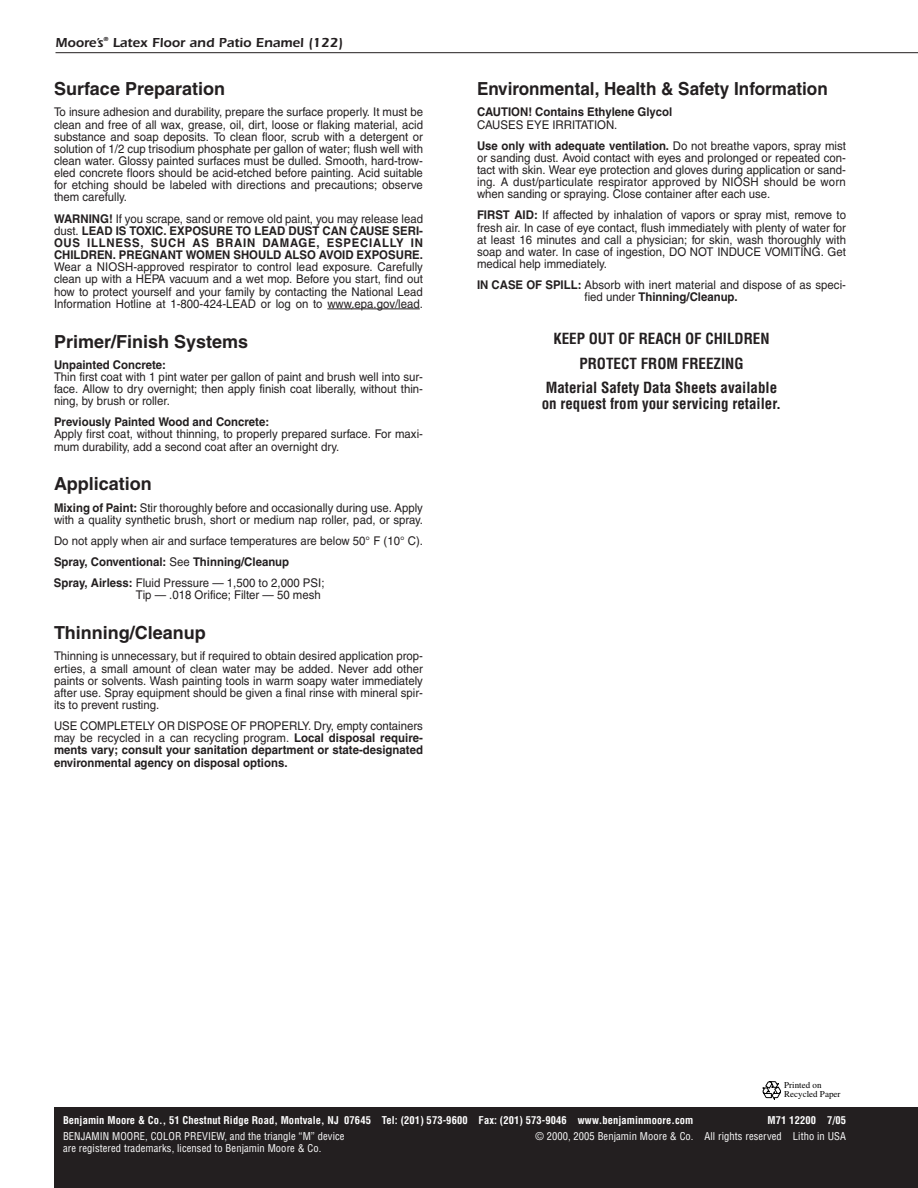
<style>
.page{position:relative;width:918px;height:1188px;background:#fff}
.page>*{position:absolute;margin:0;border:0;box-sizing:border-box;transform-origin:0 0}
.t1{font:700 18px "Helvetica";color:#231f20}
.t2{font:700 18px "Helvetica";color:#231f20;scale:.95 1}
.t3{font:700 condensed 15px/24.9px "Helvetica";color:#231f20;text-align:center}
.t4{font:600 13.5px "Itc Eras";color:#231f20}
.t5{font:12px/12.1px "Helvetica";color:#231f20;text-align:justify;scale:.95 1}
.t6{font:700 12px/12.1px "Helvetica";color:#231f20;text-align:justify;scale:.95 1}
.t7{font:condensed 10.5px "Helvetica";letter-spacing:.01em;color:#fff}
.t8{font:700 condensed 10.5px "Helvetica";letter-spacing:.01em;color:#fff}
.t9{font:9px/9px "Times";color:#000}
.s1{font-weight:400}
.s2{font-weight:700}
</style>
<div class="page">
<div style="left:54px;top:1107px;width:864px;height:81px;background:#231f20"></div>
<svg style="left:327px;top:309px;width:24px;height:1px"></svg>
<hr style="left:351px;top:309px;width:39px;height:1px;background:#231f20">
<hr style="left:389px;top:309px;width:31px;height:1px;background:#231f20">
<svg style="left:762px;top:1081px;width:19px;height:19px"></svg>
<hr style="left:56px;top:52px;width:862px;height:1px;background:#231f20">
<p class="t4" style="left:56px;top:38px;width:289px">Moore’s<sup>®</sup> Latex Floor and Patio Enamel (122)</p>
<h1 class="t1" style="left:54px;top:82px;width:173px">Surface Preparation</h1>
<p class="t5" style="left:54px;top:107px;width:390px">To insure adhesion and durability, prepare the surface properly. It must be clean and free of all wax, grease, oil, dirt, loose or flaking material, acid substance and soap deposits. To clean floor, scrub with a detergent or solution of 1/2 cup trisodium phosphate per gallon of water; flush well with clean water. Glossy painted surfaces must be dulled. Smooth, hard-trow&shy;eled concrete floors should be acid-etched before painting. Acid suitable for etching should be labeled with directions and precautions; observe them carefully.</p>
<p class="t6" style="left:54px;top:213px;width:390px">WARNING! <span class="s1">If you scrape, sand or remove old paint, you may release lead dust.</span> LEAD IS TOXIC. EXPOSURE TO LEAD DUST CAN CAUSE SERI-OUS ILLNESS, SUCH AS BRAIN DAMAGE, ESPECIALLY IN CHILDREN. PREGNANT WOMEN SHOULD ALSO AVOID EXPOSURE.</p>
<p class="t5" style="left:54px;top:262px;width:390px">Wear a NIOSH-approved respirator to control lead exposure. Carefully clean up with a HEPA vacuum and a wet mop. Before you start, find out how to protect yourself and your family by contacting the National Lead Information Hotline at 1-800-424-LEAD or log on to www.epa.gov/lead.</p>
<h1 class="t1" style="left:54px;top:335px;width:196px">Primer/Finish Systems</h1>
<p class="t6" style="left:54px;top:360px;width:119px">Unpainted Concrete:</p>
<p class="t5" style="left:54px;top:372px;width:390px">Thin first coat with 1 pint water per gallon of paint and brush well into sur&shy;face. Allow to dry overnight; then apply finish coat liberally, without thin&shy;ning, by brush or roller.</p>
<p class="t6" style="left:54px;top:417px;width:228px">Previously Painted Wood and Concrete:</p>
<p class="t5" style="left:54px;top:429px;width:390px">Apply first coat, without thinning, to properly prepared surface. For maxi&shy;mum durability, add a second coat after an overnight dry.</p>
<h1 class="t1" style="left:54px;top:478px;width:99px">Application</h1>
<p class="t5" style="left:54px;top:502px;width:390px"><span class="s2">Mixing of Paint:</span> Stir thoroughly before and occasionally during use. Apply with a quality synthetic brush, short or medium nap roller, pad, or spray.</p>
<p class="t5" style="left:54px;top:531px;width:390px;line-height:21.1px;text-align:left">Do not apply when air and surface temperatures are below 50° F (10° C).<br><span class="s2">Spray, Conventional:</span> See <span class="s2">Thinning/Cleanup<br>Spray, Airless:</span> Fluid Pressure — 1,500 to 2,000 PSI;</p>
<p class="t5" style="left:136px;top:590px;width:196px">Tip — .018 Orifice; Filter — 50 mesh</p>
<h1 class="t1" style="left:54px;top:626px;width:153px">Thinning/Cleanup</h1>
<p class="t5" style="left:54px;top:651px;width:390px">Thinning is unnecessary, but if required to obtain desired application prop&shy;erties, a small amount of clean water may be added. Never add other paints or solvents. Wash painting tools in warm soapy water immediately after use. Spray equipment should be given a final rinse with mineral spir&shy;its to prevent rusting.</p>
<p class="t6" style="left:54px;top:721px;width:390px"><span class="s1">USE COMPLETELY OR DISPOSE OF PROPERLY. Dry, empty containers may be recycled in a can recycling program.</span> Local disposal require&shy;ments vary; consult your sanitation department or state-designated environmental agency on disposal options.</p>
<h1 class="t2" style="left:477px;top:82px;width:371px">Environmental, Health &amp; Safety Information</h1>
<p class="t6" style="left:477px;top:107px;width:207px">CAUTION! Contains Ethylene Glycol</p>
<p class="t5" style="left:477px;top:115px;width:390px;line-height:21.1px">CAUSES EYE IRRITATION.<br><span class="s2">Use only with adequate ventilation.</span> Do not breathe vapors, spray mist</p>
<p class="t5" style="left:477px;top:153px;width:390px">or sanding dust. Avoid contact with eyes and prolonged or repeated con&shy;tact with skin. Wear eye protection and gloves during application or sand&shy;ing. A dust/particulate respirator approved by NIOSH should be worn when sanding or spraying. Close container after each use.</p>
<p class="t5" style="left:477px;top:210px;width:390px"><span class="s2">FIRST AID:</span> If affected by inhalation of vapors or spray mist, remove to fresh air. In case of eye contact, flush immediately with plenty of water for at least 16 minutes and call a physician; for skin, wash thoroughly with soap and water. In case of ingestion, DO NOT INDUCE VOMITING. Get medical help immediately.</p>
<p class="t5" style="left:477px;top:280px;width:390px;text-align:center"><span class="s2">IN CASE OF SPILL:</span> Absorb with inert material and dispose of as speci&shy;fied under <span class="s2">Thinning/Cleanup.</span></p>
<p class="t3" style="left:546px;top:327px;width:233px">KEEP OUT OF REACH OF CHILDREN<br>PROTECT FROM FREEZING<br>Material Safety Data Sheets available</p>
<p class="t3" style="left:542px;top:393px;width:241px">on request from your servicing retailer.</p>
<p class="t9" style="left:784px;top:1081px;width:58px">Printed on<br>Recycled Paper</p>
<p class="t8" style="left:63px;top:1116px;width:632px">Benjamin Moore &amp; Co., 51 Chestnut Ridge Road, Montvale, NJ 07645 Tel: (201) 573-9600 Fax: (201) 573-9046 www.benjaminmoore.com</p>
<p class="t8" style="left:768px;top:1116px;width:80px">M71 12200 7/05</p>
<p class="t7" style="left:63px;top:1132px;width:283px">BENJAMIN MOORE, COLOR PREVIEW, and the triangle “M” device</p>
<p class="t7" style="left:535px;top:1132px;width:312px">© 2000, 2005 Benjamin Moore &amp; Co. All rights reserved Litho in USA</p>
<p class="t7" style="left:63px;top:1144px;width:260px">are registered trademarks, licensed to Benjamin Moore &amp; Co.</p>
</div>
